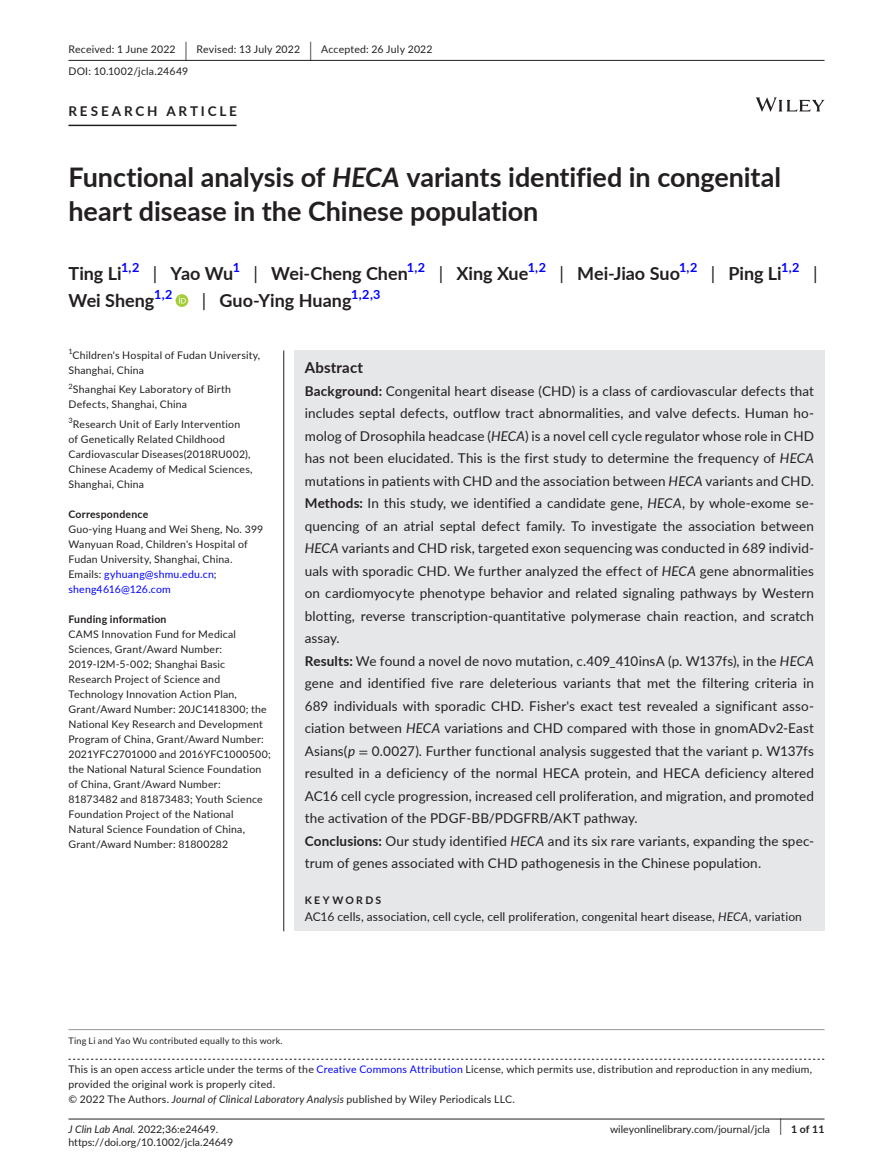
<style>
.page{position:relative;width:893px;height:1174px;background:#fff}
.page>*{position:absolute;margin:0;border:0;box-sizing:border-box;transform-origin:0 0}
.t1{font:700 27px/34.5px "Lato";letter-spacing:-.005em;color:#231f20}
.t2{font:700 18px "Lato";color:#231f20}
.t3{font:18px "Lato";color:#231f20}
.t4{font:700 15px "Lato";letter-spacing:.015em;color:#231f20}
.t5{font:13.5px/22.5px "Lato";letter-spacing:.01em;color:#231f20}
.t6{font:700 13.5px "Lato";letter-spacing:.21em;color:#231f20}
.t7{font:700 12.6px "Lato";color:#00f}
.t8{font:12px "Lato";letter-spacing:.015em;color:#231f20}
.t9{font:10.5px/15px "Lato";letter-spacing:.02em;color:#231f20}
.t10{font:10.5px "Lato";color:#231f20}
.t11{font:700 10.5px "Lato";letter-spacing:.02em;color:#231f20}
.t12{font:700 10.5px "Lato";letter-spacing:.22em;color:#231f20}
.t13{font:9px "Lato";letter-spacing:.025em;color:#231f20}
.t14{font:7.35px "Lato";color:#231f20}
.s1{font-size:19.65px}
.s2{font-style:italic}
.s3{font-weight:400}
.s4{color:#00f}
.s5{font-weight:700}
.s6{font-family:"STIX"}
.s7{font-weight:400;font-size:17.4px}
</style>
<div class="page">
<hr style="left:68px;top:1118px;width:756px;height:1px;background:#231f20">
<svg style="left:756px;top:97px;width:68px;height:15px"></svg>
<hr style="left:68px;top:60px;width:756px;height:1px;background:#231f20">
<hr style="left:68px;top:125px;width:169px;height:1px;background:#231f20">
<svg style="left:176px;top:294px;width:12px;height:13px"></svg>
<svg style="left:179px;top:296px;width:7px;height:7px"></svg>
<svg style="left:68px;top:1058px;width:756px;height:1px"></svg>
<hr style="left:68px;top:1029px;width:756px;height:1px;background:#939598">
<div style="left:294px;top:350px;width:530px;height:581px;background:#e6e7e9"></div>
<hr style="left:283px;top:350px;width:1px;height:581px;background:#231f20">
<p class="t9" style="left:68px;top:38px;width:366px;line-height:21.8px">Received: 1 June 2022 <span class="s1">|</span> Revised: 13 July 2022 <span class="s1">|</span> Accepted: 26 July 2022<br>DOI: 10.1002/jcla.24649</p>
<p class="t6" style="left:68px;top:101px;width:170px">RESEARCH ARTICLE</p>
<h1 class="t1" style="left:68px;top:159px;width:714px">Functional analysis of <span class="s2">HECA</span> variants identified in congenital heart disease in the Chinese population</h1>
<h2 class="t2" style="left:68px;top:260px;width:55px">Ting Li</h2>
<p class="t7" style="left:121px;top:258px;width:20px">1,2</p>
<h2 class="t2" style="left:153px;top:260px;width:82px"><span class="s3">|</span> Yao Wu</h2>
<p class="t7" style="left:233px;top:258px;width:9px">1</p>
<h2 class="t2" style="left:254px;top:260px;width:156px"><span class="s3">|</span> Wei-Cheng Chen</h2>
<p class="t7" style="left:407px;top:258px;width:20px">1,2</p>
<h2 class="t2" style="left:439px;top:260px;width:91px"><span class="s3">|</span> Xing Xue</h2>
<p class="t7" style="left:528px;top:258px;width:20px">1,2</p>
<h2 class="t2" style="left:559px;top:260px;width:122px"><span class="s3">|</span> Mei-Jiao Suo</h2>
<p class="t7" style="left:679px;top:258px;width:20px">1,2</p>
<h2 class="t2" style="left:711px;top:260px;width:72px"><span class="s3">|</span> Ping Li</h2>
<p class="t7" style="left:781px;top:258px;width:20px">1,2</p>
<h2 class="t3" style="left:813px;top:260px;width:6px">|</h2>
<h2 class="t2" style="left:68px;top:287px;width:88px">Wei Sheng</h2>
<p class="t7" style="left:154px;top:285px;width:20px">1,2</p>
<h2 class="t2" style="left:202px;top:287px;width:151px"><span class="s3">|</span> Guo-Ying Huang</h2>
<p class="t7" style="left:351px;top:285px;width:31px">1,2,3</p>
<p class="t14" style="left:68px;top:346px;width:6px">1</p>
<p class="t9" style="left:68px;top:347px;width:193px;text-indent:4px">Children's Hospital of Fudan University,<br>Shanghai, China</p>
<p class="t14" style="left:68px;top:381px;width:6px">2</p>
<p class="t9" style="left:68px;top:382px;width:164px;text-indent:4px">Shanghai Key Laboratory of Birth<br>Defects, Shanghai, China</p>
<p class="t9" style="left:68px;top:416px;width:186px"><sup>3</sup>Research Unit of Early Intervention<br>of Genetically Related Childhood Cardiovascular Diseases(2018RU002), Chinese Academy of Medical Sciences, Shanghai, China</p>
<p class="t11" style="left:68px;top:506px;width:81px">Correspondence</p>
<p class="t9" style="left:68px;top:521px;width:196px">Guo-ying Huang and Wei Sheng, No. 399<br>Wanyuan Road, Children's Hospital of<br>Fudan University, Shanghai, China.<br>Emails: <span class="s4">gyhuang@shmu.edu.cn</span>; <span class="s4">sheng4616@126.com</span></p>
<p class="t11" style="left:68px;top:611px;width:100px">Funding information</p>
<p class="t9" style="left:68px;top:626px;width:204px">CAMS Innovation Fund for Medical Sciences, Grant/Award Number:<br>2019-I2M-5-002; Shanghai Basic Research Project of Science and Technology Innovation Action Plan, Grant/Award Number: 20JC1418300; the National Key Research and Development Program of China, Grant/Award Number:<br>2021YFC2701000 and 2016YFC1000500; the National Natural Science Foundation of China, Grant/Award Number:<br>81873482 and 81873483; Youth Science Foundation Project of the National Natural Science Foundation of China, Grant/Award Number: 81800282</p>
<p class="t4" style="left:305px;top:356px;width:60px">Abstract</p>
<p class="t5" style="left:305px;top:379px;width:511px"><span class="s5">Background:</span> Congenital heart disease (CHD) is a class of cardiovascular defects that includes septal defects, outflow tract abnormalities, and valve defects. Human ho&shy;molog of Drosophila headcase (<span class="s2">HECA</span>) is a novel cell cycle regulator whose role in CHD has not been elucidated. This is the first study to determine the frequency of <span class="s2">HECA </span>mutations in patients with CHD and the association between <span class="s2">HECA</span> variants and CHD.<br><span class="s5">Methods:</span> In this study, we identified a candidate gene, <span class="s2">HECA</span>, by whole-exome se&shy;quencing of an atrial septal defect family. To investigate the association between <span class="s2">HECA</span> variants and CHD risk, targeted exon sequencing was conducted in 689 individ&shy;uals with sporadic CHD. We further analyzed the effect of <span class="s2">HECA</span> gene abnormalities on cardiomyocyte phenotype behavior and related signaling pathways by Western blotting, reverse transcription-quantitative polymerase chain reaction, and scratch assay.<br><span class="s5">Results:</span> We found a novel de novo mutation, c.409_410insA (p. W137fs), in the <span class="s2">HECA </span>gene and identified five rare deleterious variants that met the filtering criteria in 689 individuals with sporadic CHD. Fisher's exact test revealed a significant asso&shy;ciation between <span class="s2">HECA</span> variations and CHD compared with those in gnomADv2-East Asians(<span class="s2">p</span> <span class="s6">=</span> 0.0027). Further functional analysis suggested that the variant p. W137fs resulted in a deficiency of the normal HECA protein, and HECA deficiency altered AC16 cell cycle progression, increased cell proliferation, and migration, and promoted the activation of the PDGF-BB/PDGFRB/AKT pathway.<br><span class="s5">Conclusions:</span> Our study identified <span class="s2">HECA</span> and its six rare variants, expanding the spec&shy;trum of genes associated with CHD pathogenesis in the Chinese population.</p>
<p class="t12" style="left:305px;top:892px;width:78px">KEYWORDS</p>
<p class="t8" style="left:305px;top:907px;width:499px">AC16 cells, association, cell cycle, cell proliferation, congenital heart disease, <span class="s2">HECA</span>, variation</p>
<p class="t13" style="left:68px;top:1033px;width:216px">Ting Li and Yao Wu contributed equally to this work.</p>
<p class="t9" style="left:68px;top:1061px;width:745px">This is an open access article under the terms of the <span class="s4">Creative Commons Attribution</span> License, which permits use, distribution and reproduction in any medium, provided the original work is properly cited.<br>© 2022 The Authors. <span class="s2">Journal of Clinical Laboratory Analysis</span> published by Wiley Periodicals LLC.</p>
<p class="t10" style="left:68px;top:1121px;width:151px"><span class="s2">J Clin Lab Anal.</span> 2022;36:e24649.</p>
<p class="t11" style="left:779px;top:1121px;width:46px"><span class="s7">|</span> 1 of 11</p>
<p class="t10" style="left:68px;top:1135px;width:166px">https://doi.org/10.1002/jcla.24649</p>
<p class="t10" style="left:610px;top:1121px;width:162px">wileyonlinelibrary.com/journal/jcla</p>
</div>
